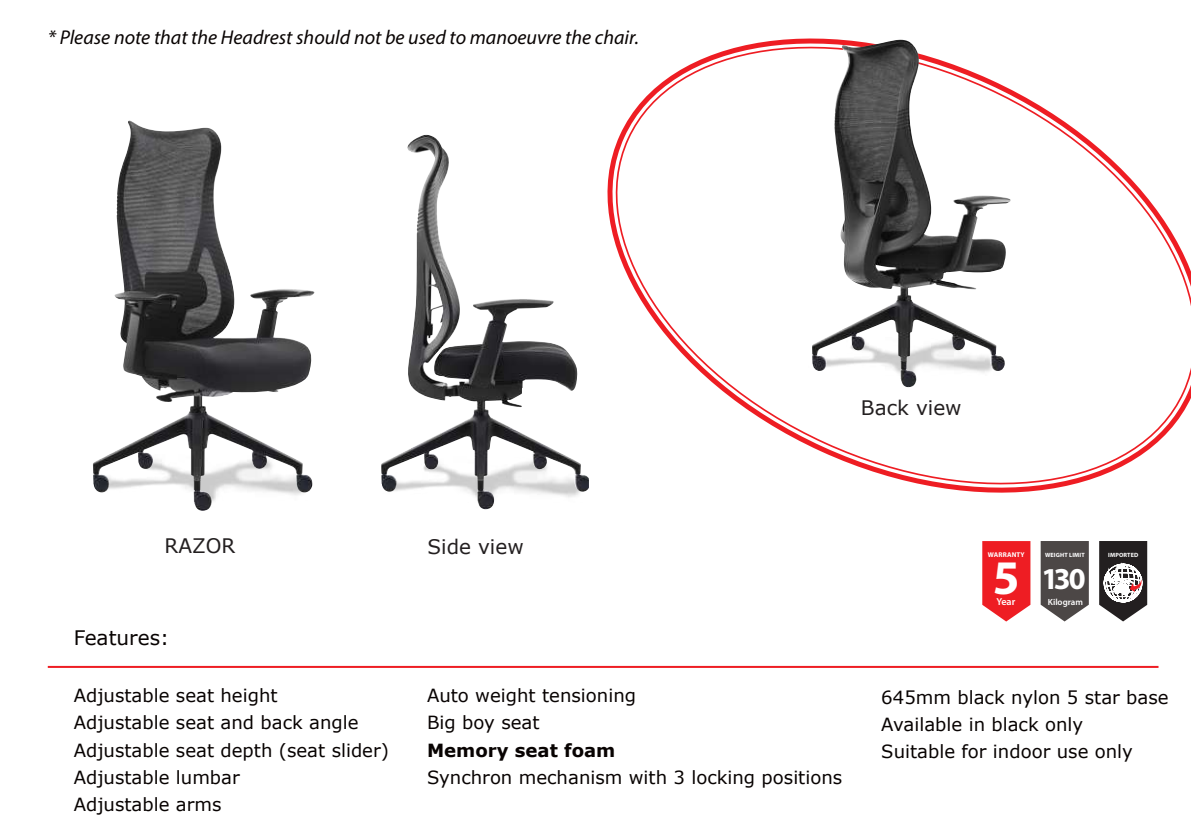
<style>
.page{position:relative;width:1191px;height:840px;background:#fff}
.page>*{position:absolute;margin:0;border:0;box-sizing:border-box;transform-origin:0 0}
.t1{font:700 48.4px "Myriad Pro";color:#fff}
.t2{font:700 30.4px "Myriad Pro";color:#fff}
.t3{font:italic 20px "Myriad Pro";color:#080302}
.t4{font:20px "Verdana";color:#231f20}
.t5{font:20px "Verdana";color:#080302}
.t6{font:18.2px/27.4px "Verdana";color:#080302}
.t7{font:700 18.2px "Verdana";color:#080302}
.t8{font:600 10.2px "Myriad Pro";color:#fff}
.t9{font:600 9px "Myriad Pro";color:#fff}
.t10{font:700 7px "Myriad Pro";letter-spacing:.02em;color:#fff}
.t11{font:700 6.2px "Myriad Pro";letter-spacing:.02em;color:#fff}
</style>
<div class="page">
<svg style="left:607px;top:38px;width:584px;height:455px"></svg>
<hr style="left:48px;top:665px;width:1110px;height:2px;background:#ee1d23">
<svg style="left:982px;top:541px;width:48px;height:80px;background:#ef3439"></svg>
<svg style="left:1099px;top:541px;width:48px;height:80px"></svg>
<svg style="left:1040px;top:541px;width:48px;height:80px;background:#5f5b5a"></svg>
<img style="left:253px;top:446px;width:60px;height:49px">
<img style="left:484px;top:461px;width:105px;height:49px">
<img style="left:800px;top:329px;width:204px;height:57px">
<img style="left:93px;top:121px;width:160px;height:389px">
<img style="left:381px;top:139px;width:195px;height:370px">
<img style="left:812px;top:40px;width:178px;height:347px">
<p class="t3" style="left:48px;top:25px;width:592px">* Please note that the Headrest should not be used to manoeuvre the chair.</p>
<p class="t4" style="left:861px;top:394px;width:102px">Back view</p>
<p class="t4" style="left:165px;top:531px;width:72px">RAZOR</p>
<p class="t4" style="left:427px;top:533px;width:98px">Side view</p>
<p class="t5" style="left:74px;top:624px;width:97px">Features:</p>
<p class="t6" style="left:74px;top:680px;width:317px">Adjustable seat height<br>Adjustable seat and back angle<br>Adjustable seat depth (seat slider)<br>Adjustable lumbar<br>Adjustable arms</p>
<p class="t6" style="left:427px;top:680px;width:210px">Auto weight tensioning<br>Big boy seat</p>
<p class="t7" style="left:427px;top:736px;width:190px">Memory seat foam</p>
<p class="t6" style="left:427px;top:763px;width:417px">Synchron mechanism with 3 locking positions</p>
<p class="t10" style="left:988px;top:550px;width:38px">WARRANTY</p>
<h1 class="t1" style="left:993px;top:545px;width:28px">5</h1>
<p class="t8" style="left:996px;top:595px;width:20px">Year</p>
<p class="t11" style="left:1045px;top:551px;width:41px">WEIGHT LIMIT</p>
<p class="t11" style="left:1108px;top:551px;width:32px">IMPORTED</p>
<h2 class="t2" style="left:1041px;top:559px;width:46px">130</h2>
<p class="t9" style="left:1047px;top:596px;width:37px">Kilogram</p>
<p class="t6" style="left:881px;top:682px;width:289px">645mm black nylon 5 star base<br>Available in black only<br>Suitable for indoor use only</p>
</div>
